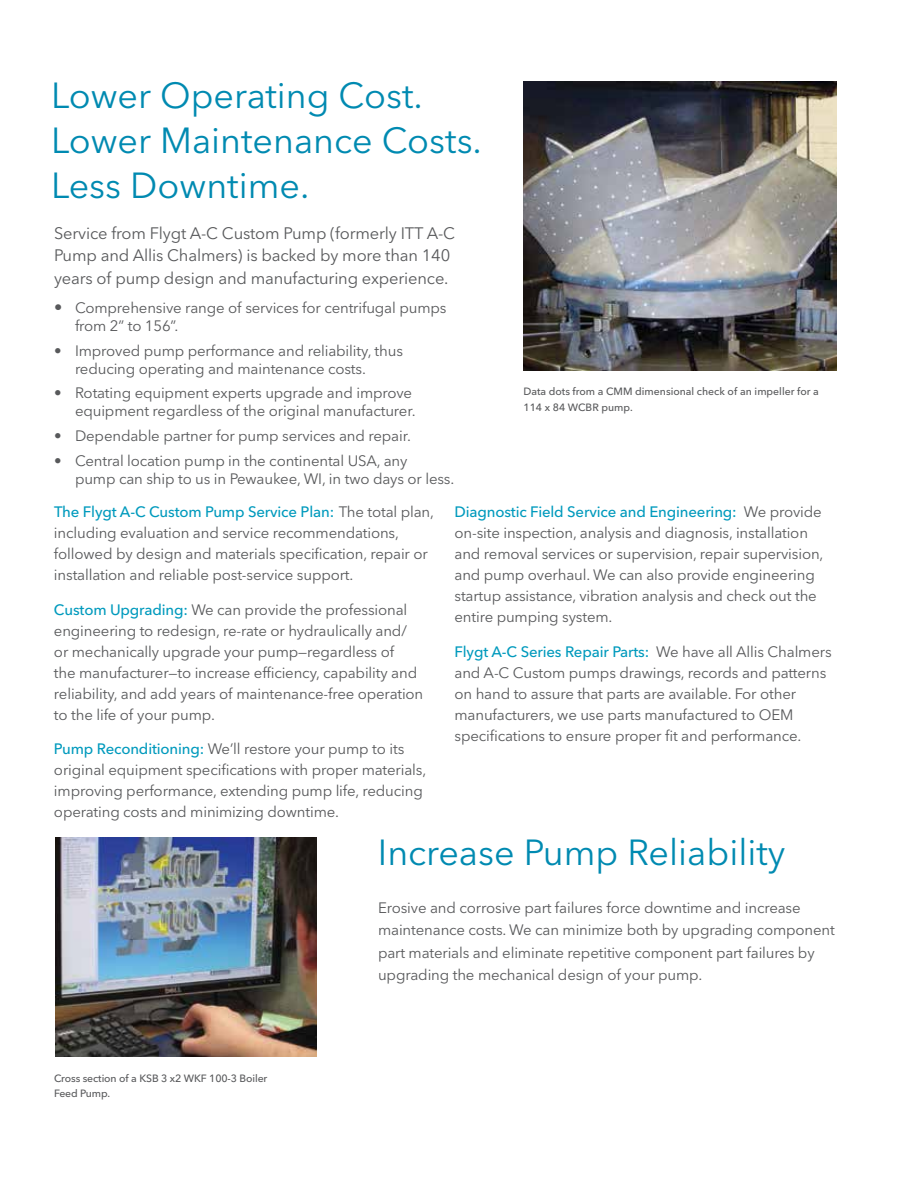
<style>
.page{position:relative;width:918px;height:1188px;background:#fff}
.page>*{position:absolute;margin:0;border:0;box-sizing:border-box;transform-origin:0 0}
.t1{font:36px/45px "Avenir Next LT Pro";color:#008ab1}
.t2{font:16.5px/22.5px "Avenir Next LT Pro";letter-spacing:-.01em;color:#58595b}
.t3{font:15px/21px "Avenir Next LT Pro";letter-spacing:-.01em;color:#58595b}
.t4{font:500 10.5px/15px "Avenir Next LT Pro";color:#58595b}
.s1{font-size:16.5px}
.s2{font-weight:500;color:#009abd}
</style>
<div class="page">
<img style="left:524px;top:81px;width:313px;height:289px">
<img style="left:56px;top:838px;width:260px;height:219px">
<h1 class="t1" style="left:51px;top:73px;width:433px">Lower Operating Cost.<br>Lower Maintenance Costs.<br>Less Downtime.</h1>
<p class="t2" style="left:54px;top:222px;width:403px">Service from Flygt A-C Custom Pump (formerly ITT A-C<br>Pump and Allis Chalmers) is backed by more than 140 years of pump design and manufacturing experience.</p>
<p class="t3" style="left:75px;top:299px;width:373px;line-height:18px;text-indent:-21px"><span class="s1">•</span> Comprehensive range of services for centrifugal pumps from 2” to 156”.</p>
<p class="t3" style="left:75px;top:341px;width:330px;line-height:18px;text-indent:-21px">• Improved pump performance and reliability, thus reducing operating and maintenance costs.</p>
<p class="t3" style="left:54px;top:384px;width:363px;line-height:18px;text-align:right">• Rotating equipment experts upgrade and improve equipment regardless of the original manufacturer.</p>
<p class="t3" style="left:54px;top:425px;width:359px">• Dependable partner for pump services and repair.</p>
<p class="t3" style="left:75px;top:452px;width:381px;line-height:18px;text-indent:-21px">• Central location pump in the continental USA, any<br>pump can ship to us in Pewaukee, WI, in two days or less.</p>
<p class="t4" style="left:524px;top:383px;width:297px;line-height:16.5px">Data dots from a CMM dimensional check of an impeller for a<br>114 x 84 WCBR pump.</p>
<p class="t3" style="left:54px;top:502px;width:382px"><span class="s2">The Flygt A-C Custom Pump Service Plan:</span> The total plan, including evaluation and service recommendations, followed by design and materials specification, repair or installation and reliable post-service support.</p>
<p class="t3" style="left:54px;top:599px;width:371px"><span class="s2">Custom U pgrading:</span> We can provide the professional engineering to redesign, re-rate or hydraulically and/ or mechanically upgrade your pump—regardless of<br>the manufacturer—to increase efficiency, capability and reliability, and add years of maintenance-free operation to the life of your pump.</p>
<p class="t3" style="left:54px;top:739px;width:374px"><span class="s2">Pump Reconditioning:</span> We’ll restore your pump to its original equipment specifications with proper materials, improving performance, extending pump life, reducing operating costs and minimizing downtime.</p>
<p class="t3" style="left:454px;top:502px;width:370px"><span class="s2">Diagnostic Field Service and Engineering:</span> We provide on-site inspection, analysis and diagnosis, installation and removal services or supervision, repair supervision, and pump overhaul. We can also provide engineering startup assistance, vibration analysis and check out the entire pumping system.</p>
<p class="t3" style="left:454px;top:641px;width:379px"><span class="s2">Flygt A-C Series Repair Parts:</span> We have all Allis Chalmers and A-C Custom pumps drawings, records and patterns on hand to assure that parts are available. For other manufacturers, we use parts manufactured to OEM specifications to ensure proper fit and performance.</p>
<h1 class="t1" style="left:378px;top:830px;width:409px">Increase Pump Reliability</h1>
<p class="t4" style="left:54px;top:1071px;width:215px">Cross section of a KSB 3 x2 WKF 100-3 Boiler<br>Feed Pump.</p>
<p class="t3" style="left:378px;top:896px;width:458px;line-height:22.5px">Erosive and corrosive part failures force downtime and increase maintenance costs. We can minimize both by upgrading component part materials and eliminate repetitive component part failures by upgrading the mechanical design of your pump.</p>
</div>
